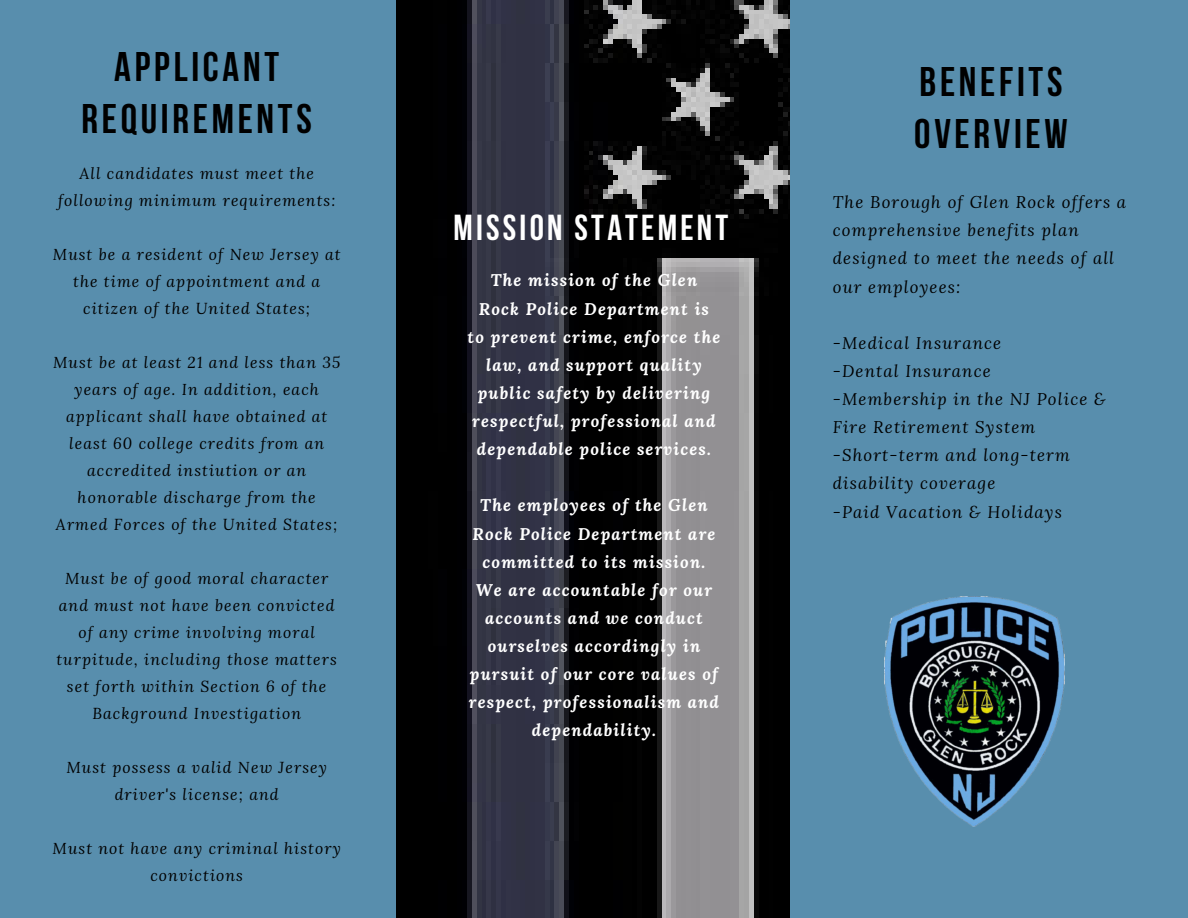
<style>
.page{position:relative;width:1188px;height:918px;background:#fff}
.page>*{position:absolute;margin:0;border:0;box-sizing:border-box;transform-origin:0 0}
.t1{font:700 41.25px/51.8px "Bebas Neue";letter-spacing:.09em;color:#000;text-align:center}
.t2{font:700 36px "Bebas Neue";letter-spacing:.09em;color:#fff}
.t3{font:italic 700 16.8px/28.2px "Lora";letter-spacing:.07em;color:#fff;text-align:center}
.t4{font:italic 16.8px/28.2px "Lora";letter-spacing:.07em;color:#000}
.t5{font:italic 15.75px/27px "Lora";letter-spacing:.07em;color:#000;text-align:center}
</style>
<div class="page">
<img style="left:396px;top:0;width:395px;height:918px">
<div style="left:0;top:0;width:396px;height:918px;background:#588ead"></div>
<div style="left:791px;top:0;width:397px;height:918px;background:#588ead"></div>
<img style="left:884px;top:596px;width:180px;height:231px">
<p class="t1" style="left:82px;top:45px;width:232px">APPLICANT<br>REQUIREMENTS</p>
<p class="t5" style="left:58px;top:159px;width:279px">All candidates must meet the following minimum requirements:</p>
<p class="t5" style="left:53px;top:240px;width:289px">Must be a resident of New Jersey at the time of appointment and a citizen of the United States;</p>
<p class="t5" style="left:53px;top:348px;width:289px">Must be at least 21 and less than 35 years of age. In addition, each applicant shall have obtained at least 60 college credits from an accredited instiution or an honorable discharge from the<br>Armed Forces of the United States;</p>
<h2 class="t5" style="left:56px;top:564px;width:282px">Must be of good moral character and must not have been convicted of any crime involving moral turpitude, including those matters set forth within Section 6 of the<br>Background Investigation</h2>
<h3 class="t5" style="left:66px;top:753px;width:262px">Must possess a valid New Jersey driver's license; and</h3>
<h3 class="t5" style="left:53px;top:834px;width:290px">Must not have any criminal history convictions</h3>
<h1 class="t2" style="left:453px;top:213px;width:277px">MISSION STATEMENT</h1>
<p class="t3" style="left:468px;top:266px;width:254px">The mission of the Glen<br>Rock Police Department is<br>to prevent crime, enforce the law, and support quality public safety by delivering respectful, professional and dependable police services.</p>
<p class="t3" style="left:469px;top:491px;width:252px">The employees of the Glen<br>Rock Police Department are committed to its mission.<br>We are accountable for our accounts and we conduct ourselves accordingly in pursuit of our core values of respect, professionalism and dependability.</p>
<h1 class="t1" style="left:914px;top:60px;width:155px;text-align:left">BENEFITS<br>OVERVIEW</h1>
<p class="t4" style="left:833px;top:188px;width:295px">The Borough of Glen Rock offers a comprehensive benefits plan designed to meet the needs of all our employees:</p>
<p class="t4" style="left:833px;top:328px;width:170px">-Medical Insurance</p>
<p class="t4" style="left:833px;top:356px;width:160px">-Dental Insurance</p>
<p class="t4" style="left:833px;top:385px;width:274px">-Membership in the NJ Police &amp;<br>Fire Retirement System</p>
<p class="t4" style="left:833px;top:441px;width:238px">-Short-term and long-term disability coverage</p>
<p class="t4" style="left:833px;top:497px;width:231px">-Paid Vacation &amp; Holidays</p>
</div>
